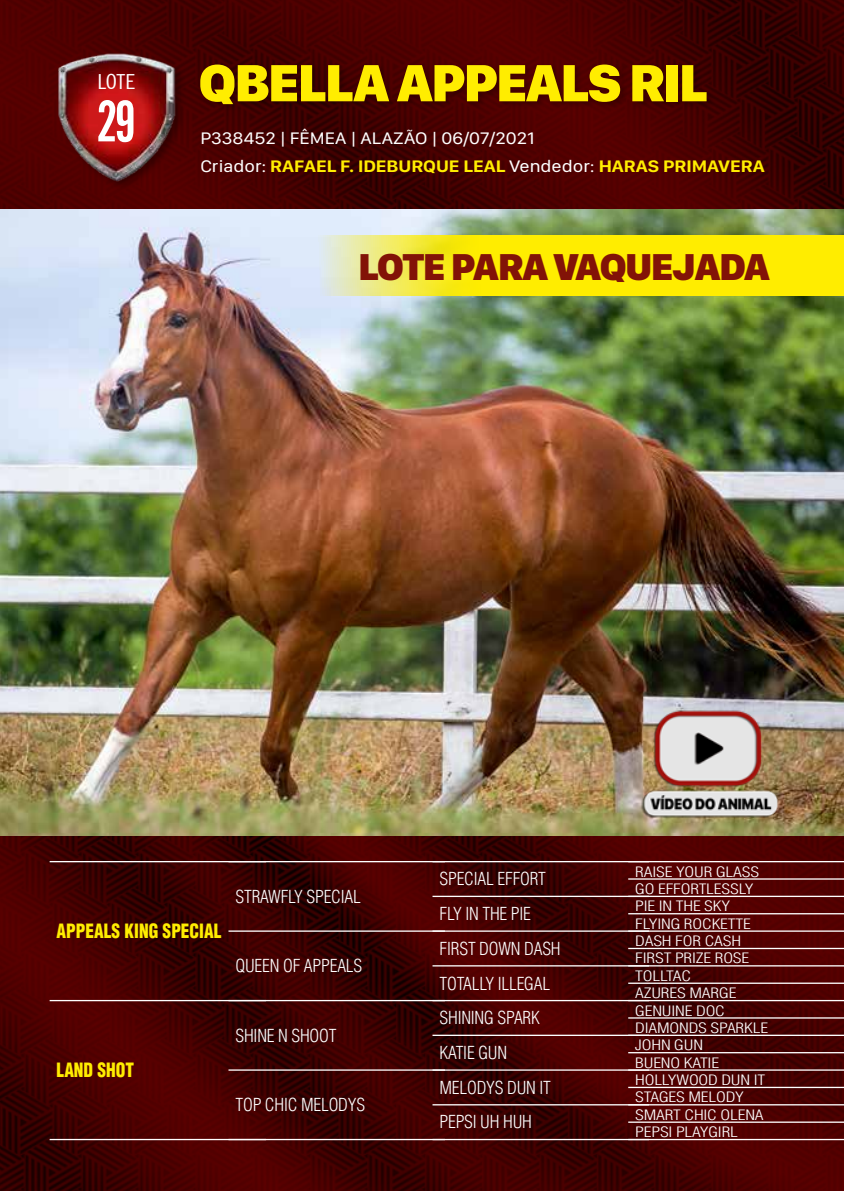
<style>
.page{position:relative;width:844px;height:1191px;background:#fff}
.page>*{position:absolute;margin:0;border:0;box-sizing:border-box;transform-origin:0 0}
.t1{font:700 extra-condensed 56px "News Gothic BT";color:#fff}
.t2{font:900 54.25px "SF Compact Display";letter-spacing:-.025em;color:#ffed00}
.t3{font:900 38.85px "SF Compact Display";letter-spacing:-.025em;color:#821307}
.t4{font:condensed 20.82px "News Gothic BT";color:#fff;scale:1.11 1}
.t5{font:900 condensed 19.25px "Helvetica LT Std";color:#ffed00;scale:.9 1}
.t6{font:300 condensed 17.5px/34.6px "Helvetica LT Std";letter-spacing:-.01em;color:#fff}
.t7{font:17.32px/28px "SF Compact Display";color:#fff;scale:1.11 1}
.t8{font:300 condensed 14px/17.3px "Helvetica LT Std";letter-spacing:-.01em;color:#fff;scale:1.25 1}
.s1{font-weight:700;color:#ffed00}
</style>
<div class="page">
<img style="left:0;top:0;width:843px;height:1191px">
<img style="left:0;top:210px;width:843px;height:625px">
<hr style="left:50px;top:861px;width:216px;height:1px;background:#fff">
<hr style="left:50px;top:1000px;width:216px;height:1px;background:#fff">
<hr style="left:50px;top:1138px;width:216px;height:2px;background:#fff">
<hr style="left:228px;top:861px;width:217px;height:1px;background:#fff">
<hr style="left:228px;top:930px;width:217px;height:1px;background:#fff">
<hr style="left:228px;top:1000px;width:217px;height:1px;background:#fff">
<hr style="left:228px;top:1069px;width:217px;height:1px;background:#fff">
<hr style="left:228px;top:1138px;width:217px;height:2px;background:#fff">
<hr style="left:432px;top:861px;width:216px;height:1px;background:#fff">
<hr style="left:432px;top:895px;width:216px;height:2px;background:#fff">
<hr style="left:432px;top:930px;width:216px;height:1px;background:#fff">
<hr style="left:432px;top:965px;width:216px;height:1px;background:#fff">
<hr style="left:432px;top:1000px;width:216px;height:1px;background:#fff">
<hr style="left:432px;top:1034px;width:216px;height:2px;background:#fff">
<hr style="left:432px;top:1069px;width:216px;height:1px;background:#fff">
<hr style="left:432px;top:1104px;width:216px;height:1px;background:#fff">
<hr style="left:432px;top:1138px;width:216px;height:2px;background:#fff">
<hr style="left:628px;top:861px;width:215px;height:1px;background:#fff">
<hr style="left:628px;top:878px;width:215px;height:1px;background:#fff">
<hr style="left:628px;top:895px;width:215px;height:2px;background:#fff">
<hr style="left:628px;top:913px;width:215px;height:1px;background:#fff">
<hr style="left:628px;top:930px;width:215px;height:1px;background:#fff">
<hr style="left:628px;top:947px;width:215px;height:2px;background:#fff">
<hr style="left:628px;top:965px;width:215px;height:1px;background:#fff">
<hr style="left:628px;top:982px;width:215px;height:2px;background:#fff">
<hr style="left:628px;top:1000px;width:215px;height:1px;background:#fff">
<hr style="left:628px;top:1017px;width:215px;height:1px;background:#fff">
<hr style="left:628px;top:1034px;width:215px;height:2px;background:#fff">
<hr style="left:628px;top:1052px;width:215px;height:1px;background:#fff">
<hr style="left:628px;top:1069px;width:215px;height:1px;background:#fff">
<hr style="left:628px;top:1086px;width:215px;height:2px;background:#fff">
<hr style="left:628px;top:1104px;width:215px;height:1px;background:#fff">
<hr style="left:628px;top:1121px;width:215px;height:1px;background:#fff">
<hr style="left:628px;top:1138px;width:215px;height:2px;background:#fff">
<div style="left:198px;top:62px;width:516px;height:50px;background:#000;opacity:.25"></div>
<img style="left:48px;top:44px;width:137px;height:147px">
<svg style="left:317px;top:236px;width:526px;height:60px;background:#faec1f"></svg>
<img style="left:620px;top:693px;width:179px;height:134px">
<h3 class="t4" style="left:97px;top:69px;width:35px">LOTE</h3>
<h1 class="t1" style="left:96px;top:88px;width:42px">29</h1>
<h2 class="t2" style="left:198px;top:51px;width:510px">QBELLA APPEALS RIL</h2>
<p class="t7" style="left:200px;top:124px;width:510px">P338452 | FÊMEA | ALAZÃO | 06/07/2021<br>Criador: <span class="s1">RAFAEL F. IDEBURQUE LEAL</span> Vendedor: <span class="s1">HARAS PRIMAVERA</span></p>
<h3 class="t3" style="left:358px;top:244px;width:413px">LOTE PARA VAQUEJADA</h3>
<h3 class="t5" style="left:57px;top:918px;width:184px">APPEALS KING SPECIAL</h3>
<p class="t6" style="left:235px;top:879px;width:127px">STRAWFLY SPECIAL</p>
<p class="t6" style="left:235px;top:948px;width:128px">QUEEN OF APPEALS</p>
<h3 class="t5" style="left:57px;top:1057px;width:88px">LAND SHOT</h3>
<p class="t6" style="left:235px;top:1017px;width:102px">SHINE N SHOOT</p>
<p class="t6" style="left:235px;top:1087px;width:131px">TOP CHIC MELODYS</p>
<p class="t6" style="left:439px;top:861px;width:123px">SPECIAL EFFORT<br>FLY IN THE PIE<br>FIRST DOWN DASH<br>TOTALLY ILLEGAL<br>SHINING SPARK<br>KATIE GUN<br>MELODYS DUN IT<br>PEPSI UH HUH</p>
<p class="t8" style="left:635px;top:862px;width:108px">RAISE YOUR GLASS<br>GO EFFORTLESSLY<br>PIE IN THE SKY<br>FLYING ROCKETTE<br>DASH FOR CASH<br>FIRST PRIZE ROSE<br>TOLLTAC<br>AZURES MARGE<br>GENUINE DOC<br>DIAMONDS SPARKLE<br>JOHN GUN<br>BUENO KATIE<br>HOLLYWOOD DUN IT<br>STAGES MELODY<br>SMART CHIC OLENA<br>PEPSI PLAYGIRL</p>
</div>
